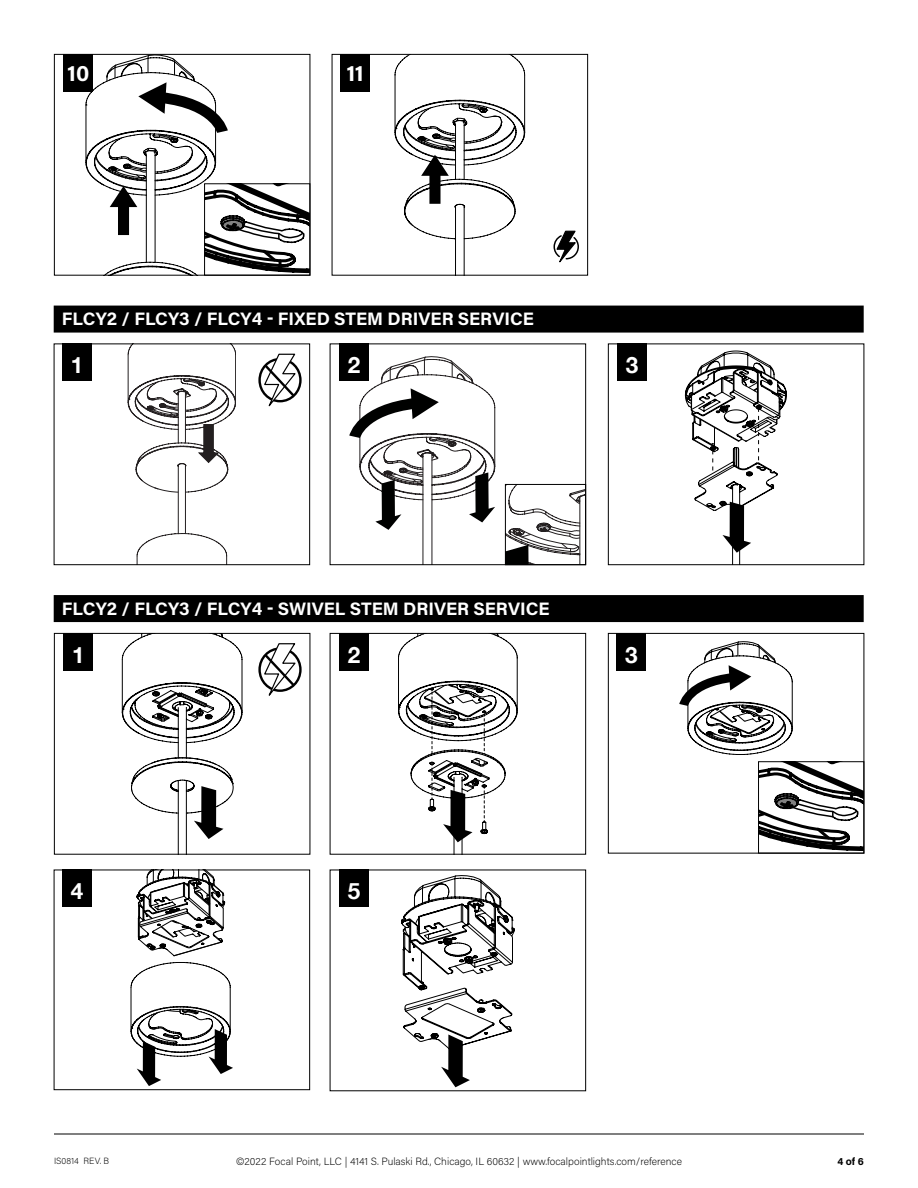
<style>
.page{position:relative;width:918px;height:1188px;background:#fff}
.page>*{position:absolute;margin:0;border:0;box-sizing:border-box;transform-origin:0 0}
.t1{font:700 22.5px "Helvetica Neue";color:#fff}
.t2{font:700 22.5px "Acumin Pro";color:#fff}
.t3{font:700 18px "Acumin Pro";color:#fff}
.t4{font:200 10.5px "Acumin Pro";color:#000}
.t5{font:700 10.5px "Acumin Pro";color:#000}
.t6{font:200 9px "Acumin Pro";color:#000}
</style>
<div class="page">
<hr style="left:54px;top:1134px;width:810px;height:1px;background:#000">
<svg style="left:395px;top:56px;width:130px;height:218px"></svg>
<div style="left:332px;top:54px;width:256px;height:222px;border:1px solid #000"></div>
<div style="left:340px;top:54px;width:30px;height:37px;background:#000"></div>
<div style="left:63px;top:54px;width:30px;height:37px;background:#000"></div>
<svg style="left:553px;top:230px;width:26px;height:33px"></svg>
<svg style="left:86px;top:55px;width:224px;height:220px"></svg>
<div style="left:204px;top:183px;width:106px;height:93px;border:1px solid #000"></div>
<svg style="left:260px;top:359px;width:40px;height:42px"></svg>
<div style="left:258px;top:358px;width:44px;height:44px;border:2px solid #000;border-radius:50%"></div>
<svg style="left:262px;top:353px;width:35px;height:54px"></svg>
<svg style="left:349px;top:356px;width:146px;height:207px"></svg>
<div style="left:330px;top:344px;width:256px;height:221px;border:1px solid #000"></div>
<svg style="left:128px;top:346px;width:108px;height:217px"></svg>
<div style="left:54px;top:344px;width:256px;height:221px;border:1px solid #000"></div>
<div style="left:54px;top:306px;width:809px;height:26px;background:#000"></div>
<div style="left:54px;top:306px;width:810px;height:27px;border:2px solid #000"></div>
<div style="left:339px;top:344px;width:30px;height:37px;background:#000"></div>
<div style="left:62px;top:344px;width:30px;height:37px;background:#000"></div>
<svg style="left:685px;top:351px;width:102px;height:212px"></svg>
<div style="left:608px;top:344px;width:256px;height:221px;border:1px solid #000"></div>
<div style="left:617px;top:344px;width:30px;height:37px;background:#000"></div>
<svg style="left:507px;top:486px;width:77px;height:77px"></svg>
<div style="left:505px;top:484px;width:81px;height:81px;border:1px solid #000"></div>
<div style="left:54px;top:596px;width:809px;height:25px;background:#000"></div>
<div style="left:54px;top:595px;width:810px;height:27px;border:2px solid #000"></div>
<svg style="left:122px;top:635px;width:120px;height:218px"></svg>
<div style="left:54px;top:633px;width:256px;height:222px;border:1px solid #000"></div>
<svg style="left:398px;top:635px;width:120px;height:218px"></svg>
<div style="left:330px;top:633px;width:256px;height:222px;border:1px solid #000"></div>
<div style="left:63px;top:633px;width:30px;height:37px;background:#000"></div>
<div style="left:339px;top:633px;width:30px;height:37px;background:#000"></div>
<svg style="left:131px;top:872px;width:102px;height:214px"></svg>
<div style="left:54px;top:870px;width:256px;height:220px;border:1px solid #000"></div>
<svg style="left:401px;top:875px;width:114px;height:212px"></svg>
<div style="left:339px;top:870px;width:30px;height:37px;background:#000"></div>
<div style="left:62px;top:870px;width:30px;height:37px;background:#000"></div>
<svg style="left:679px;top:641px;width:114px;height:114px"></svg>
<div style="left:608px;top:633px;width:256px;height:221px;border:1px solid #000"></div>
<svg style="left:760px;top:763px;width:102px;height:88px"></svg>
<div style="left:758px;top:761px;width:106px;height:93px;border:1px solid #000"></div>
<div style="left:617px;top:633px;width:29px;height:37px;background:#000"></div>
<svg style="left:260px;top:649px;width:40px;height:42px"></svg>
<div style="left:258px;top:647px;width:44px;height:45px;border:2px solid #000;border-radius:50%"></div>
<svg style="left:262px;top:643px;width:35px;height:53px"></svg>
<h1 class="t2" style="left:67px;top:57px;width:24px">10</h1>
<h1 class="t2" style="left:346px;top:57px;width:19px">11</h1>
<h2 class="t3" style="left:62px;top:306px;width:473px">FLCY2 / FLCY3 / FLCY4 - FIXED STEM DRIVER SERVICE</h2>
<h1 class="t1" style="left:71px;top:347px;width:14px">1</h1>
<h1 class="t1" style="left:348px;top:347px;width:14px">2</h1>
<h1 class="t1" style="left:626px;top:347px;width:14px">3</h1>
<h2 class="t3" style="left:62px;top:596px;width:489px">FLCY2 / FLCY3 / FLCY4 - SWIVEL STEM DRIVER SERVICE</h2>
<h1 class="t1" style="left:72px;top:637px;width:14px">1</h1>
<h1 class="t1" style="left:348px;top:637px;width:14px">2</h1>
<h1 class="t1" style="left:625px;top:637px;width:14px">3</h1>
<h1 class="t1" style="left:71px;top:873px;width:14px">4</h1>
<h1 class="t1" style="left:348px;top:873px;width:14px">5</h1>
<p class="t6" style="left:54px;top:1155px;width:57px">IS0814 REV. B</p>
<p class="t4" style="left:236px;top:1154px;width:447px">©2022 Focal Point, LLC | 4141 S. Pulaski Rd., Chicago, IL 60632 | www.focalpointlights.com/reference</p>
<p class="t5" style="left:837px;top:1154px;width:28px">4 of 6</p>
</div>
